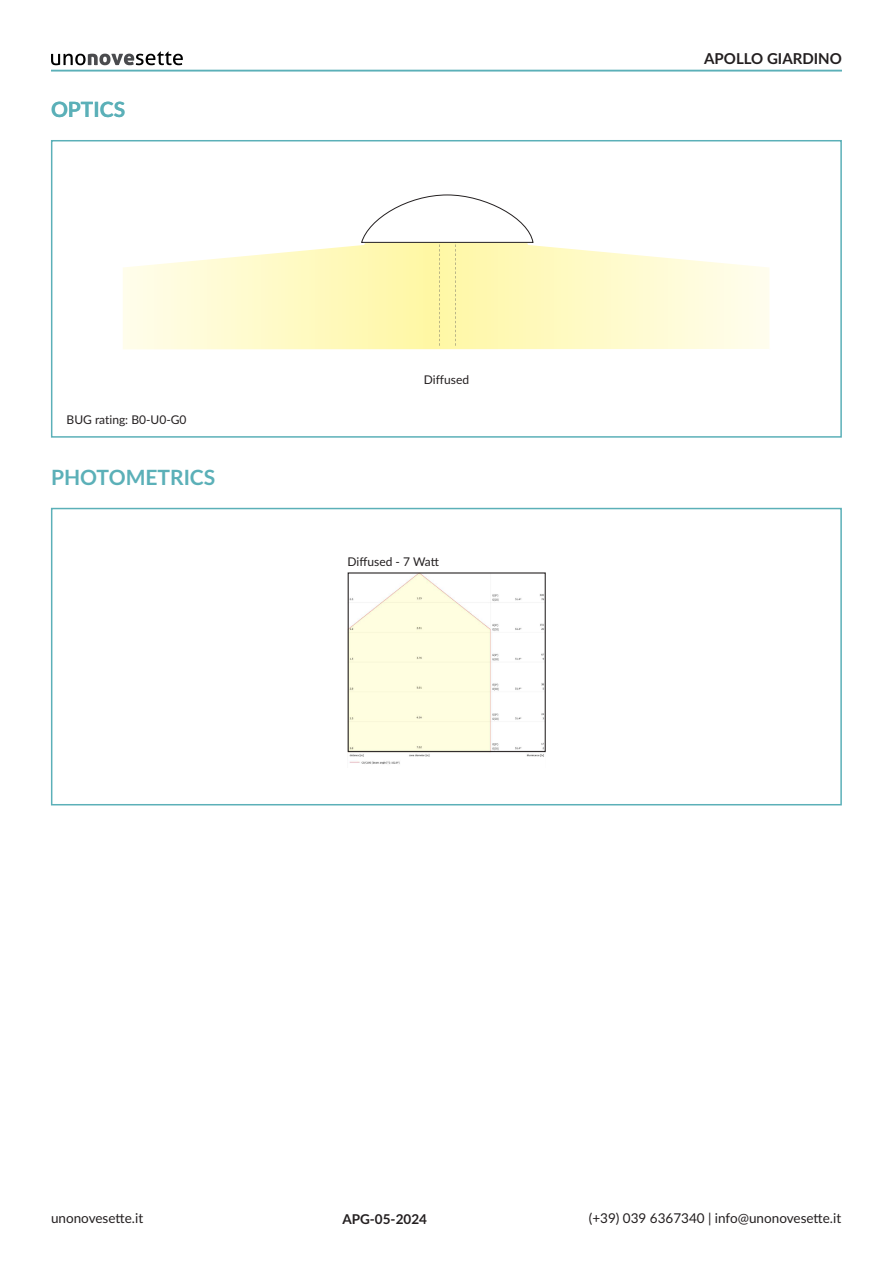
<style>
.page{position:relative;width:893px;height:1263px;background:#fff}
.page>*{position:absolute;margin:0;border:0;box-sizing:border-box;transform-origin:0 0}
.TITOLETTI_VERDI{font:700 21px "Lato";color:#5bb0b8}
.t1{font:700 15px "Lato";color:#231f20}
.t2{font:13.5px "Lato";color:#231f20}
.t3{font:700 13.5px "Lato";color:#231f20}
.t4{font:12px "Lato";color:#231f20}
</style>
<div class="page">
<svg style="left:51px;top:51px;width:132px;height:14px"></svg>
<div style="left:51px;top:140px;width:791px;height:298px;border:2px solid #5bb0b8"></div>
<hr style="left:51px;top:70px;width:791px;height:1px;background:#5bb0b8">
<div style="left:51px;top:508px;width:791px;height:297px;border:2px solid #5bb0b8"></div>
<img style="left:348px;top:575px;width:197px;height:189px">
<svg style="left:361px;top:195px;width:172px;height:151px"></svg>
<p class="TITOLETTI_VERDI" style="left:51px;top:94px;width:76px">OPTICS</p>
<p class="t4" style="left:67px;top:411px;width:121px">BUG rating: B0-U0-G0</p>
<p class="TITOLETTI_VERDI" style="left:51px;top:462px;width:166px">PHOTOMETRICS</p>
<p class="t4" style="left:424px;top:371px;width:47px">Diffused</p>
<p class="t4" style="left:348px;top:553px;width:93px">Diffused - 7 Watt</p>
<p class="t1" style="left:704px;top:48px;width:139px">APOLLO GIARDINO</p>
<p class="t2" style="left:51px;top:1208px;width:94px">unonovesette.it</p>
<p class="t2" style="left:589px;top:1208px;width:254px">(+39) 039 6367340 | info@unonovesette.it</p>
<p class="t3" style="left:342px;top:1209px;width:86px">APG-05-2024</p>
</div>
